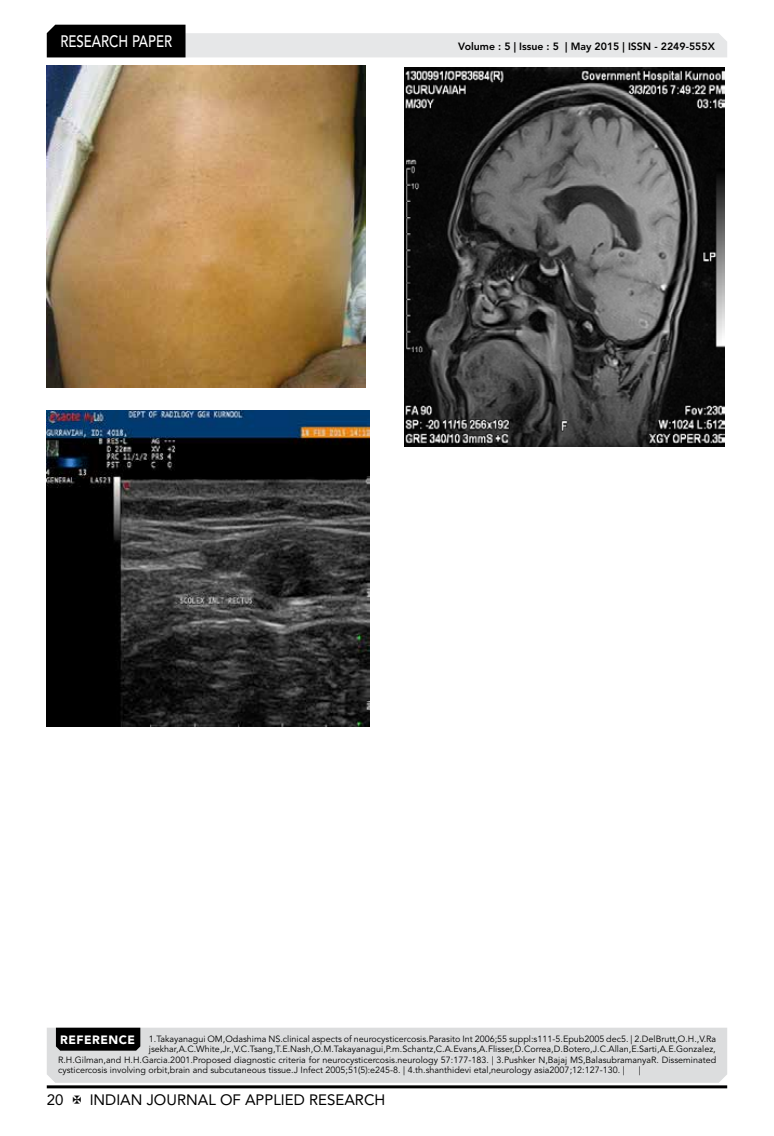
<style>
.page{position:relative;width:774px;height:1136px;background:#fff}
.page>*{position:absolute;margin:0;border:0;box-sizing:border-box;transform-origin:0 0}
.t1{font:500 16.5px "Avenir LT Std";color:#fff;scale:.8 1}
.t2{font:15px "Avenir LT Std";color:#000}
.t3{font:800 10.5px "Avenir LT Std";color:#000}
.t4{font:9px "Avenir LT Std";color:#000}
.s1{font-weight:900;font-size:12px;color:#fff}
</style>
<div class="page">
<hr style="left:47px;top:1085px;width:680px;height:3px;background:#000">
<svg style="left:47px;top:25px;width:680px;height:32px"></svg>
<img style="left:47px;top:65px;width:319px;height:323px">
<img style="left:47px;top:410px;width:322px;height:316px">
<img style="left:404px;top:67px;width:320px;height:379px">
<div style="left:47px;top:1027px;width:680px;height:55px;background:#dcddde"></div>
<div style="left:56px;top:1027px;width:84px;height:23px;background:#000"></div>
<h1 class="t1" style="left:60px;top:32px;width:139px">RESEARCH PAPER</h1>
<p class="t3" style="left:458px;top:41px;width:258px">Volume : 5 | Issue : 5 | May 2015 | ISSN - 2249-555X</p>
<p class="t4" style="left:60px;top:1033px;width:657px"><span class="s1">REFERENCE</span> 1.Takayanagui OM,Odashima NS.clinical aspects of neurocysticercosis.Parasito Int 2006;55 suppl:s111-5.Epub2005 dec5. | 2.DelBrutt,O.H.,V.Ra</p>
<p class="t4" style="left:149px;top:1043px;width:568px">jsekhar,A.C.White,Jr.,V.C.Tsang,T.E.Nash,O.M.Takayanagui,P.m.Schantz,C.A.Evans,A.Flisser,D.Correa,D.Botero,J.C.Allan,E.Sarti,A.E.Gonzalez,</p>
<p class="t4" style="left:58px;top:1054px;width:660px">R.H.Gilman,and H.H.Garcia.2001.Proposed diagnostic criteria for neurocysticercosis.neurology 57:177-183. | 3.Pushker N,Bajaj MS,BalasubramanyaR. Disseminated</p>
<p class="t4" style="left:58px;top:1064px;width:568px">cysticercosis involving orbit,brain and subcutaneous tissue.J Infect 2005;51(5):e245-8. | 4.th.shanthidevi etal,neurology asia2007;12:127-130. |</p>
<p class="t4" style="left:639px;top:1064px;width:3px">|</p>
<h2 class="t2" style="left:47px;top:1090px;width:18px">20</h2>
<h2 class="t2" style="left:90px;top:1090px;width:297px">INDIAN JOURNAL OF APPLIED RESEARCH</h2>
</div>
